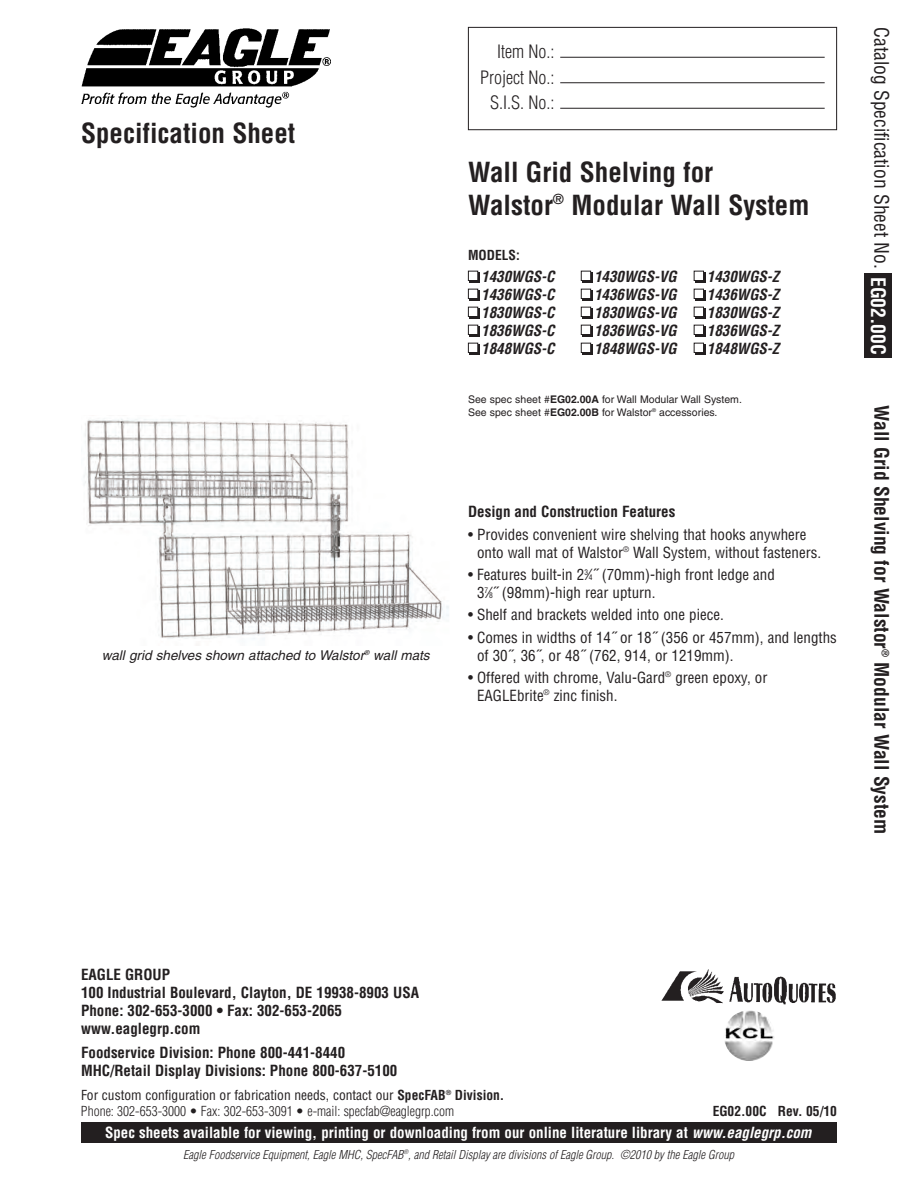
<style>
.page{position:relative;width:918px;height:1188px;background:#fff}
.page>*{position:absolute;margin:0;border:0;box-sizing:border-box;transform-origin:0 0}
.t1{font:700 condensed 27px/32.4px "Helvetica";color:#231f20}
.t2{font:700 condensed 19.5px "Helvetica";color:#231f20}
.t3{font:condensed 19.5px "Helvetica";color:#231f20}
.t4{font:300 condensed 18px/25.5px "Helvetica";color:#231f20;text-align:right}
.t5{font:condensed 15px/18px "Helvetica";color:#231f20}
.t6{font:700 condensed 15px/18px "Helvetica";color:#231f20}
.t7{font:italic 700 condensed 15px/18px "Helvetica";color:#231f20;text-align:justify}
.t8{font:700 condensed 15px "Helvetica";color:#fff}
.t9{font:300 condensed 13.5px/16.2px "Helvetica";color:#231f20}
.t10{font:italic 13.5px "Helvetica";color:#231f20}
.t11{font:700 condensed 13.5px "Helvetica";color:#231f20}
.t12{font:italic 300 condensed 12px "Helvetica";color:#231f20}
.t13{font:10.5px/12.6px "Helvetica";color:#231f20}
.s1{font-weight:700}
.s2{font-size:7.5px}
.s3{font-weight:700;color:#fff}
.s4{font-weight:400}
.s5{font-style:italic}
</style>
<div class="page">
<div style="left:864px;top:274px;width:28px;height:84px;background:#231f20"></div>
<div style="left:468px;top:27px;width:369px;height:103px;border:1px solid #231f20"></div>
<hr style="left:560px;top:82px;width:265px;height:1px;background:#231f20">
<hr style="left:560px;top:57px;width:265px;height:1px;background:#231f20">
<hr style="left:560px;top:108px;width:265px;height:1px;background:#231f20">
<img style="left:81px;top:28px;width:250px;height:79px">
<div style="left:81px;top:1122px;width:756px;height:21px;background:#231f20"></div>
<svg style="left:724px;top:1010px;width:51px;height:51px"></svg>
<img style="left:724px;top:1011px;width:51px;height:49px;border-radius:50%">
<img style="left:662px;top:969px;width:174px;height:35px">
<img style="left:84px;top:419px;width:365px;height:220px">
<div style="left:470px;top:272px;width:10px;height:10px;background:#231f20"></div>
<div style="left:468px;top:271px;width:10px;height:9px;background:#fff"></div>
<div style="left:468px;top:271px;width:10px;height:10px;border:1px solid #231f20"></div>
<div style="left:470px;top:290px;width:10px;height:10px;background:#231f20"></div>
<div style="left:468px;top:289px;width:10px;height:10px;background:#fff"></div>
<div style="left:468px;top:289px;width:10px;height:10px;border:1px solid #231f20"></div>
<div style="left:470px;top:308px;width:10px;height:10px;background:#231f20"></div>
<div style="left:468px;top:307px;width:10px;height:10px;background:#fff"></div>
<div style="left:468px;top:307px;width:10px;height:10px;border:1px solid #231f20"></div>
<div style="left:470px;top:326px;width:10px;height:10px;background:#231f20"></div>
<div style="left:468px;top:325px;width:10px;height:10px;background:#fff"></div>
<div style="left:468px;top:325px;width:10px;height:10px;border:1px solid #231f20"></div>
<div style="left:470px;top:344px;width:10px;height:10px;background:#231f20"></div>
<div style="left:468px;top:343px;width:10px;height:10px;background:#fff"></div>
<div style="left:468px;top:343px;width:10px;height:10px;border:1px solid #231f20"></div>
<div style="left:582px;top:272px;width:11px;height:10px;background:#231f20"></div>
<div style="left:581px;top:271px;width:10px;height:9px;background:#fff"></div>
<div style="left:581px;top:271px;width:10px;height:10px;border:1px solid #231f20"></div>
<div style="left:582px;top:290px;width:11px;height:10px;background:#231f20"></div>
<div style="left:581px;top:289px;width:10px;height:10px;background:#fff"></div>
<div style="left:581px;top:289px;width:10px;height:10px;border:1px solid #231f20"></div>
<div style="left:582px;top:308px;width:11px;height:10px;background:#231f20"></div>
<div style="left:581px;top:307px;width:10px;height:10px;background:#fff"></div>
<div style="left:581px;top:307px;width:10px;height:10px;border:1px solid #231f20"></div>
<div style="left:582px;top:326px;width:11px;height:10px;background:#231f20"></div>
<div style="left:581px;top:325px;width:10px;height:10px;background:#fff"></div>
<div style="left:581px;top:325px;width:10px;height:10px;border:1px solid #231f20"></div>
<div style="left:582px;top:344px;width:11px;height:10px;background:#231f20"></div>
<div style="left:581px;top:343px;width:10px;height:10px;background:#fff"></div>
<div style="left:581px;top:343px;width:10px;height:10px;border:1px solid #231f20"></div>
<div style="left:695px;top:272px;width:10px;height:10px;background:#231f20"></div>
<div style="left:694px;top:271px;width:10px;height:9px;background:#fff"></div>
<div style="left:694px;top:271px;width:10px;height:10px;border:1px solid #231f20"></div>
<div style="left:695px;top:290px;width:10px;height:10px;background:#231f20"></div>
<div style="left:694px;top:289px;width:10px;height:10px;background:#fff"></div>
<div style="left:694px;top:289px;width:10px;height:10px;border:1px solid #231f20"></div>
<div style="left:695px;top:308px;width:10px;height:10px;background:#231f20"></div>
<div style="left:694px;top:307px;width:10px;height:10px;background:#fff"></div>
<div style="left:694px;top:307px;width:10px;height:10px;border:1px solid #231f20"></div>
<div style="left:695px;top:326px;width:10px;height:10px;background:#231f20"></div>
<div style="left:694px;top:325px;width:10px;height:10px;background:#fff"></div>
<div style="left:694px;top:325px;width:10px;height:10px;border:1px solid #231f20"></div>
<div style="left:695px;top:344px;width:10px;height:10px;background:#231f20"></div>
<div style="left:694px;top:343px;width:10px;height:10px;background:#fff"></div>
<div style="left:694px;top:343px;width:10px;height:10px;border:1px solid #231f20"></div>
<h1 class="t1" style="left:81px;top:117px;width:216px">Specification Sheet</h1>
<p class="t10" style="left:102px;top:650px;width:329px">wall grid shelves shown attached to Walstor<sup>®</sup> wall mats</p>
<p class="t4" style="left:480px;top:39px;width:76px">Item No.:<br>Project No.:<br>S.I.S. No.:</p>
<h1 class="t1" style="left:468px;top:157px;width:343px">Wall Grid Shelving for<br>Walstor<sup>®</sup> Modular Wall System</h1>
<p class="t11" style="left:468px;top:247px;width:53px">MODELS:</p>
<p class="t7" style="left:481px;top:268px;width:75px">1430WGS-C 1436WGS-C 1830WGS-C 1836WGS-C 1848WGS-C</p>
<p class="t7" style="left:594px;top:268px;width:84px">1430WGS-VG 1436WGS-VG 1830WGS-VG 1836WGS-VG 1848WGS-VG</p>
<p class="t7" style="left:707px;top:268px;width:74px">1430WGS-Z 1436WGS-Z 1830WGS-Z 1836WGS-Z 1848WGS-Z</p>
<p class="t13" style="left:468px;top:394px;width:275px">See spec sheet #<span class="s1">EG02.00A</span> for Wall Modular Wall System.<br>See spec sheet #<span class="s1">EG02.00B</span> for Walstor<sup>®</sup> accessories.</p>
<p class="t6" style="left:468px;top:503px;width:209px">Design and Construction Features</p>
<p class="t5" style="left:477px;top:526px;width:346px;text-indent:-9px">• Provides convenient wire shelving that hooks anywhere onto wall mat of Walstor<sup>®</sup> Wall System, without fasteners.</p>
<p class="t5" style="left:477px;top:566px;width:299px;text-indent:-9px">• Features built-in 2<sup>3</sup>⁄<span class="s2">4</span>˝ (70mm)-high front ledge and<br>3<sup>7</sup>⁄<span class="s2">8</span>˝ (98mm)-high rear upturn.</p>
<p class="t5" style="left:468px;top:606px;width:257px">• Shelf and brackets welded into one piece.</p>
<p class="t5" style="left:477px;top:629px;width:361px;text-indent:-9px">• Comes in widths of 14˝ or 18˝ (356 or 457mm), and lengths of 30˝, 36˝, or 48˝ (762, 914, or 1219mm).</p>
<p class="t5" style="left:477px;top:669px;width:292px;text-indent:-9px">• Offered with chrome, Valu-Gard<sup>®</sup> green epoxy, or<br>EAGLEbrite<sup>®</sup> zinc finish.</p>
<h2 class="t3" style="left:893px;top:27px;width:329px;rotate:90deg">Catalog Specification Sheet No. <span class="s3">EG02.00C</span></h2>
<h2 class="t2" style="left:893px;top:405px;width:431px;rotate:90deg">Wall Grid Shelving for Walstor<sup>®</sup> Modular Wall System</h2>
<p class="t6" style="left:81px;top:965px;width:340px">EAGLE GROUP<br>100 Industrial Boulevard, Clayton, DE 19938-8903 USA<br>Phone: 302-653-3000 • Fax: 302-653-2065 www.eaglegrp.com</p>
<p class="t6" style="left:81px;top:1044px;width:318px">Foodservice Division: Phone 800-441-8440<br>MHC/Retail Display Divisions: Phone 800-637-5100</p>
<p class="t9" style="left:81px;top:1087px;width:425px"><span class="s4">For custom configuration or fabrication needs, contact our</span> <span class="s1">SpecFAB</span><sup>®</sup> <span class="s1">Division.<br></span>Phone: 302-653-3000 • Fax: 302-653-3091 • e-mail: specfab@eaglegrp.com</p>
<p class="t11" style="left:713px;top:1103px;width:126px">EG02.00C Rev. 05/10</p>
<p class="t8" style="left:105px;top:1124px;width:708px">Spec sheets available for viewing, printing or downloading from our online literature library at <span class="s5">www.eaglegrp.com</span></p>
<p class="t12" style="left:183px;top:1148px;width:552px">Eagle Foodservice Equipment, Eagle MHC, SpecFAB<sup>®</sup>, and Retail Display are divisions of Eagle Group. ©2010 by the Eagle Group</p>
</div>
